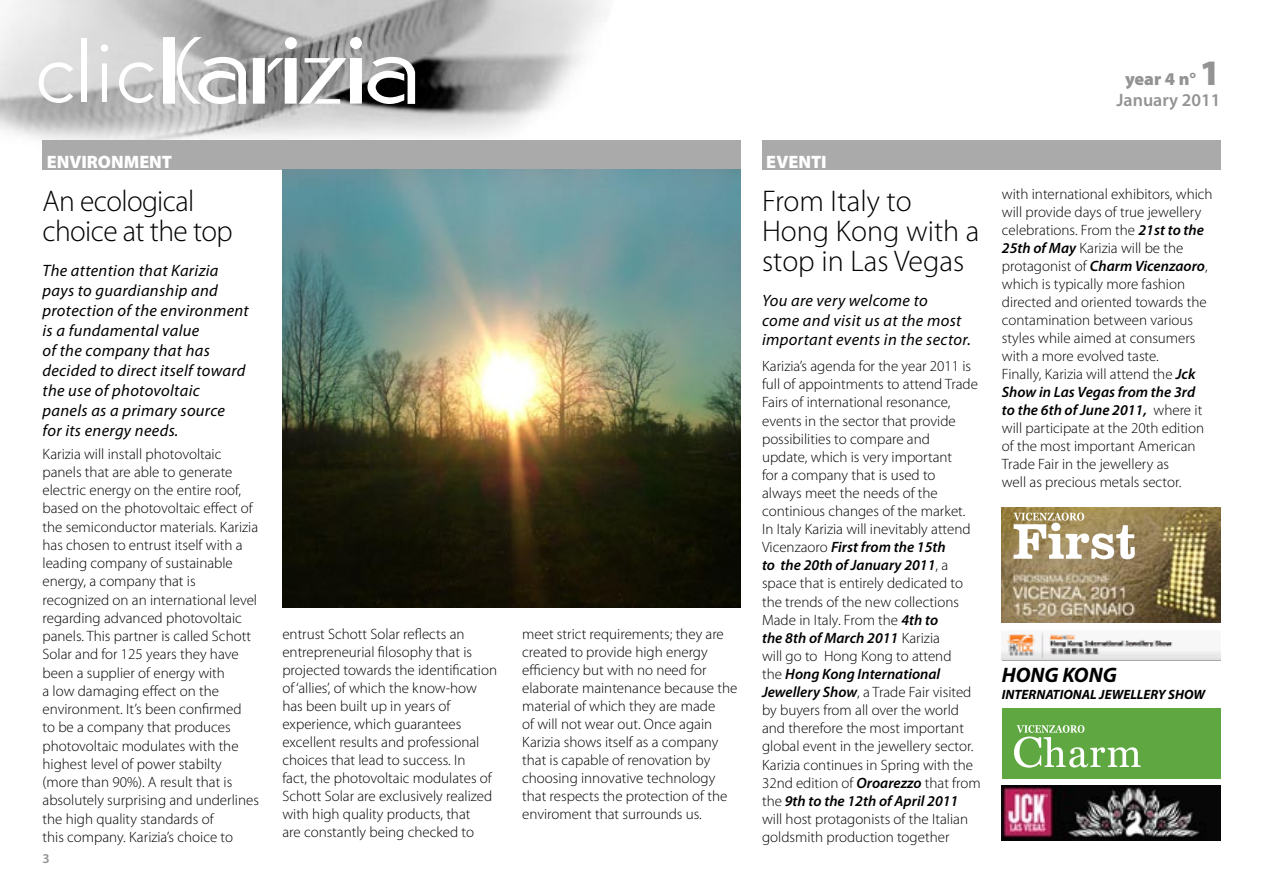
<style>
.page{position:relative;width:1263px;height:893px;background:#fff}
.page>*{position:absolute;margin:0;border:0;box-sizing:border-box;transform-origin:0 0}
.t1{font:300 83.55px "Avenir";color:#fff}
.titolo_articolo{font:300 30px/30.2px "Myriad Pro";letter-spacing:-.005em;color:#000}
.t2{font:italic 700 21px "Myriad";color:#000}
.t3{font:600 18px/21.6px "Myriad Pro";color:#939393;text-align:center}
.nome_rubrica{font:900 18px "Myriad Pro";color:#fff}
.occhiello{font:italic 16.5px/20.1px "Myriad Pro";letter-spacing:.02em;color:#000}
.testo_articolo{font:italic 16.5px/20px "Myriad Pro";letter-spacing:.02em;color:#000}
.testo_articolo-2{font:300 15px/18px "Myriad Pro";color:#000}
.t4{font:italic 700 13.5px "Myriad";color:#000}
.t5{font:600 13.5px "Myriad Pro";color:#939393}
.s1{font-weight:600;font-style:italic}
.s2{font-weight:900}
.s3{font-weight:900;font-size:36px}
</style>
<div class="page">
<img style="left:1px;top:0;width:601px;height:153px">
<div style="left:163px;top:37px;width:12px;height:67px;background:#fff"></div>
<div style="left:253px;top:58px;width:12px;height:46px;background:#fff"></div>
<div style="left:285px;top:58px;width:12px;height:46px;background:#fff"></div>
<div style="left:350px;top:58px;width:12px;height:46px;background:#fff"></div>
<div style="left:285px;top:37px;width:12px;height:12px;background:#fff;border-radius:50%"></div>
<div style="left:350px;top:37px;width:12px;height:12px;background:#fff;border-radius:50%"></div>
<svg style="left:299px;top:58px;width:48px;height:46px"></svg>
<svg style="left:268px;top:58px;width:16px;height:16px"></svg>
<svg style="left:177px;top:37px;width:69px;height:67px"></svg>
<svg style="left:367px;top:55px;width:48px;height:49px"></svg>
<div style="left:762px;top:140px;width:458px;height:30px;background:#aaa"></div>
<img style="left:1002px;top:785px;width:218px;height:56px">
<div style="left:1002px;top:630px;width:218px;height:31px;background:#aaa"></div>
<img style="left:1002px;top:630px;width:218px;height:30px">
<img style="left:1001px;top:507px;width:219px;height:116px">
<svg style="left:1013px;top:513px;width:122px;height:46px"></svg>
<div style="left:1002px;top:709px;width:218px;height:70px;background:#5fa841"></div>
<svg style="left:1014px;top:725px;width:127px;height:43px"></svg>
<div style="left:43px;top:140px;width:698px;height:30px;background:#aaa"></div>
<img style="left:282px;top:170px;width:459px;height:437px">
<h1 class="t1" style="left:34px;top:24px;width:122px">clic</h1>
<p class="nome_rubrica" style="left:47px;top:151px;width:127px">ENVIRONMENT</p>
<p class="titolo_articolo" style="left:43px;top:186px;width:192px">An ecological choice at the top</p>
<p class="occhiello" style="left:43px;top:261px;width:208px">The attention that Karizia pays to guardianship and protection of the environment is a fundamental value<br>of the company that has decided to direct itself toward the use of photovoltaic panels as a primary source<br>for its energy needs.</p>
<p class="testo_articolo-2" style="left:43px;top:445px;width:218px">Karizia will install photovoltaic panels that are able to generate electric energy on the entire roof, based on the photovoltaic effect of the semiconductor materials. Karizia has chosen to entrust itself with a leading company of sustainable energy, a company that is recognized on an international level regarding advanced photovoltaic panels. This partner is called Schott Solar and for 125 years they have been a supplier of energy with<br>a low damaging effect on the environment. It’s been confirmed<br>to be a company that produces photovoltaic modulates with the highest level of power stabilty (more than 90%). A result that is absolutely surprising and underlines the high quality standards of<br>this company. Karizia’s choice to</p>
<p class="t5" style="left:43px;top:851px;width:9px">3</p>
<p class="testo_articolo-2" style="left:282px;top:625px;width:216px">entrust Schott Solar reflects an entrepreneurial filosophy that is projected towards the identification of ‘allies’, of which the know-how has been built up in years of experience, which guarantees excellent results and professional choices that lead to success. In<br>fact, the photovoltaic modulates of Schott Solar are exclusively realized with high quality products, that<br>are constantly being checked to</p>
<p class="testo_articolo-2" style="left:522px;top:625px;width:217px">meet strict requirements; they are created to provide high energy efficiency but with no need for elaborate maintenance because the material of which they are made<br>of will not wear out. Once again<br>Karizia shows itself as a company that is capable of renovation by choosing innovative technology that respects the protection of the enviroment that surrounds us.</p>
<p class="nome_rubrica" style="left:766px;top:151px;width:62px">EVENTI</p>
<p class="titolo_articolo" style="left:762px;top:186px;width:219px">From Italy to<br>Hong Kong with a stop in Las Vegas</p>
<p class="testo_articolo" style="left:762px;top:291px;width:210px">You are very welcome to<br>come and visit us at the most important events in the sector.</p>
<p class="testo_articolo-2" style="left:762px;top:357px;width:217px">Karizia’s agenda for the year 2011 is full of appointments to attend Trade<br>Fairs of international resonance, events in the sector that provide possibilities to compare and update, which is very important<br>for a company that is used to always meet the needs of the continious changes of the market.<br>In Italy Karizia will inevitably attend<br>Vicenzaoro <span class="s1">First from the 15th<br>to the 20th of January 2011</span>, a space that is entirely dedicated to the trends of the new collections<br>Made in Italy. From the <span class="s1">4th to<br>the 8th of March 2011</span> Karizia<br>will go to Hong Kong to attend<br>the <span class="s1">Hong Kong International<br>Jewellery Show</span>, a Trade Fair visited by buyers from all over the world and therefore the most important global event in the jewellery sector.</p>
<p class="testo_articolo-2" style="left:762px;top:756px;width:220px">Karizia continues in Spring with the 32nd edition of <span class="s1">Oroarezzo</span> that from the <span class="s1">9th to the 12th of April 2011 </span>will host protagonists of the Italian goldsmith production together</p>
<p class="t3" style="left:1116px;top:68px;width:106px"><span class="s2">year 4 n°</span> <span class="s3">1<br></span>January 2011</p>
<p class="testo_articolo-2" style="left:1002px;top:186px;width:212px">with international exhibitors, which will provide days of true jewellery celebrations. From the <span class="s1">21st to the<br>25th of May</span> Karizia will be the protagonist of <span class="s1">Charm Vicenzaoro</span>, which is typically more fashion directed and oriented towards the contamination between various styles while aimed at consumers with a more evolved taste.</p>
<p class="testo_articolo-2" style="left:1002px;top:366px;width:204px">Finally, Karizia will attend the <span class="s1">Jck<br>Show in Las Vegas from the 3rd to the 6th of June 2011,</span> where it will participate at the 20th edition of the most important American<br>Trade Fair in the jewellery as<br>well as precious metals sector.</p>
<p class="t2" style="left:1002px;top:664px;width:117px">HONG KONG</p>
<p class="t4" style="left:1002px;top:687px;width:205px">INTERNATIONAL JEWELLERY SHOW</p>
</div>
